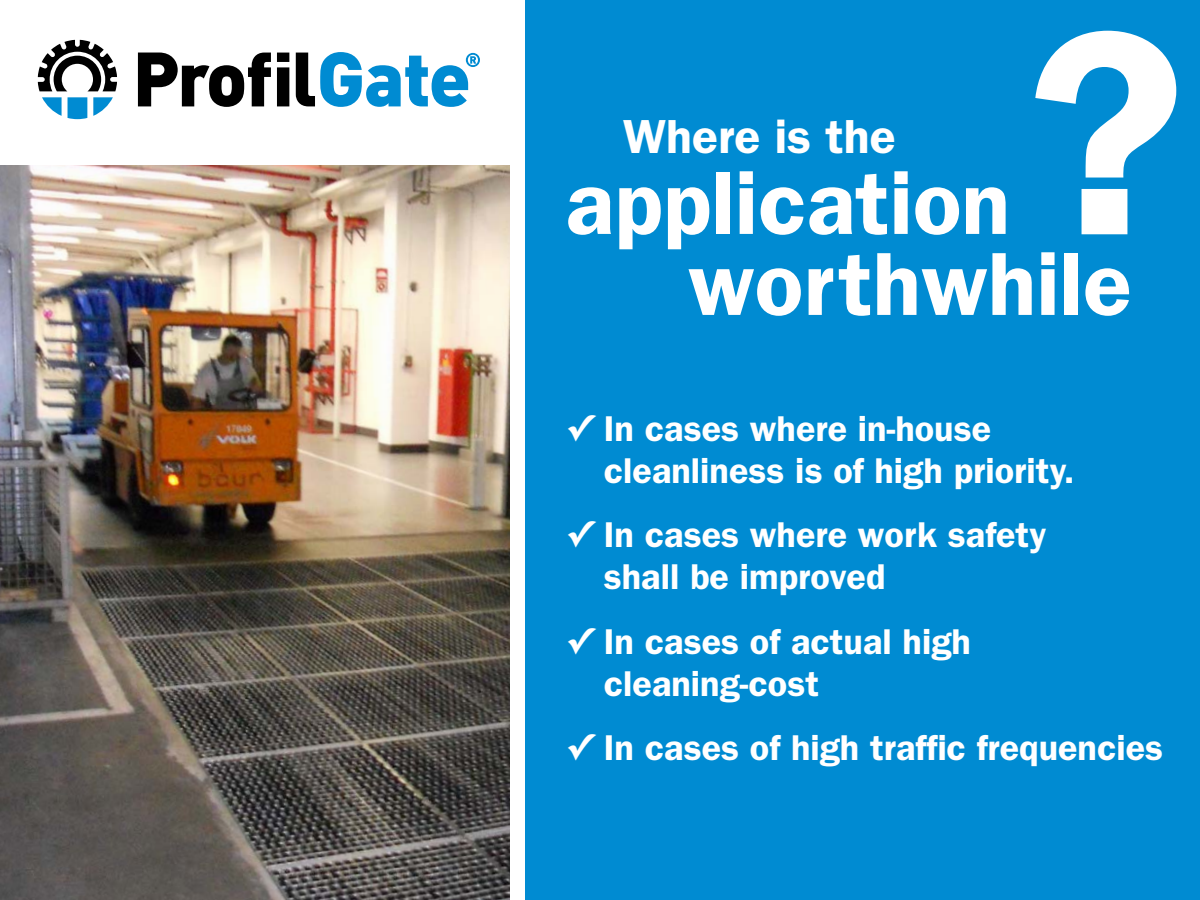
<style>
.page{position:relative;width:1200px;height:900px;background:#fff}
.page>*{position:absolute;margin:0;border:0;box-sizing:border-box;transform-origin:0 0}
.t1{font:600 292.5px "ITC Franklin Gothic Std";color:#fff}
.t2{font:600 90px/81px "ITC Franklin Gothic Std";color:#fff}
.t3{font:600 48px "ITC Franklin Gothic Std";color:#fff}
.t4{font:600 36px/42px "ITC Franklin Gothic Std";color:#fff}
.s1{font-family:"Lucida Grande";font-weight:700}
</style>
<div class="page">
<div style="left:525px;top:0;width:675px;height:900px;background:#008bd2"></div>
<svg style="left:42px;top:97px;width:20px;height:19px"></svg>
<svg style="left:68px;top:97px;width:19px;height:22px"></svg>
<svg style="left:93px;top:97px;width:20px;height:19px"></svg>
<svg style="left:38px;top:40px;width:79px;height:51px"></svg>
<svg style="left:138px;top:53px;width:133px;height:54px"></svg>
<svg style="left:277px;top:53px;width:12px;height:53px"></svg>
<svg style="left:296px;top:52px;width:184px;height:55px"></svg>
<img style="left:0;top:165px;width:510px;height:735px">
<h1 class="t1" style="left:1027px;top:-39px;width:159px">?</h1>
<h3 class="t3" style="left:623px;top:108px;width:274px">Where is the</h3>
<h2 class="t2" style="left:688px;top:163px;width:445px;text-indent:-123px">application worthwhile</h2>
<p class="t4" style="left:604px;top:407px;width:472px;text-indent:-38px"><span class="s1">✓</span> In cases where in-house cleanliness is of high priority.</p>
<p class="t4" style="left:604px;top:514px;width:444px;text-indent:-38px"><span class="s1">✓</span> In cases where work safety shall be improved</p>
<p class="t4" style="left:604px;top:620px;width:369px;text-indent:-38px"><span class="s1">✓</span> In cases of actual high cleaning-cost</p>
<p class="t4" style="left:566px;top:727px;width:599px"><span class="s1">✓</span> In cases of high traffic frequencies</p>
</div>
